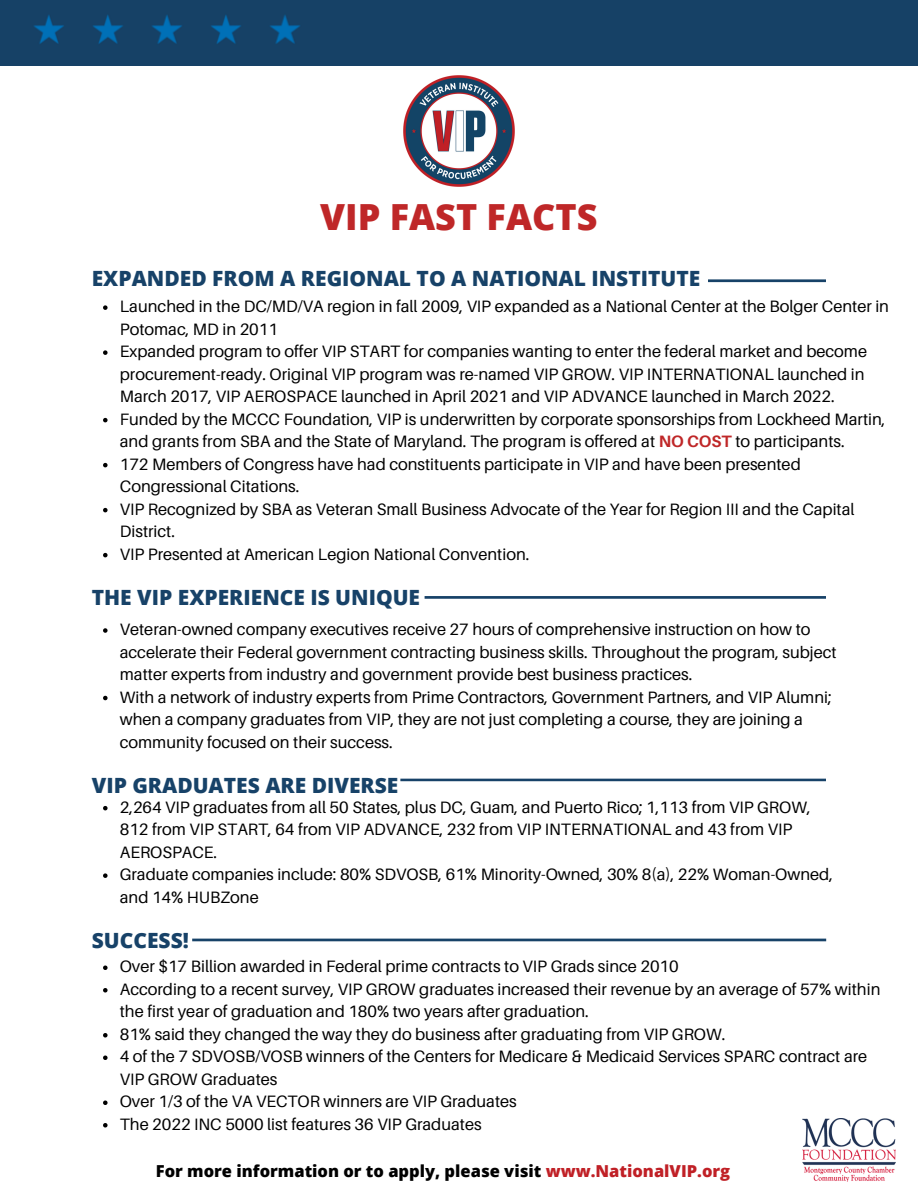
<style>
.page{position:relative;width:918px;height:1188px;background:#fff}
.page>*{position:absolute;margin:0;border:0;box-sizing:border-box;transform-origin:0 0}
.t1{font:800 36px "Open Sans";color:#bf2728}
.t2{font:800 21px "Open Sans";color:#174268}
.t3{font:16.5px/22.5px "Aileron";color:#000}
.t4{font:800 16.5px "Open Sans";color:#000}
.s1{font-weight:700;color:#bf2728}
.s2{color:#c02026}
</style>
<div class="page">
<div style="left:0;top:0;width:918px;height:65px;background:#164166"></div>
<img style="left:403px;top:75px;width:112px;height:112px">
<img style="left:803px;top:1118px;width:93px;height:63px">
<svg style="left:103px;top:628px;width:5px;height:5px"></svg>
<svg style="left:103px;top:696px;width:5px;height:4px"></svg>
<svg style="left:103px;top:806px;width:5px;height:4px"></svg>
<svg style="left:103px;top:873px;width:5px;height:5px"></svg>
<svg style="left:103px;top:966px;width:5px;height:4px"></svg>
<svg style="left:103px;top:988px;width:5px;height:5px"></svg>
<svg style="left:103px;top:1033px;width:5px;height:5px"></svg>
<svg style="left:103px;top:1056px;width:5px;height:4px"></svg>
<svg style="left:103px;top:1101px;width:5px;height:4px"></svg>
<svg style="left:103px;top:1123px;width:5px;height:5px"></svg>
<svg style="left:425px;top:596px;width:401px;height:3px"></svg>
<svg style="left:103px;top:305px;width:5px;height:5px"></svg>
<svg style="left:103px;top:350px;width:5px;height:5px"></svg>
<svg style="left:103px;top:418px;width:5px;height:4px"></svg>
<svg style="left:103px;top:463px;width:5px;height:4px"></svg>
<svg style="left:103px;top:508px;width:5px;height:4px"></svg>
<svg style="left:103px;top:553px;width:5px;height:4px"></svg>
<svg style="left:708px;top:279px;width:118px;height:3px"></svg>
<svg style="left:400px;top:779px;width:426px;height:2px"></svg>
<svg style="left:192px;top:939px;width:634px;height:2px"></svg>
<p class="t1" style="left:320px;top:191px;width:279px">VIP FAST FACTS</p>
<p class="t2" style="left:92px;top:263px;width:610px">EXPANDED FROM A REGIONAL TO A NATIONAL INSTITUTE</p>
<p class="t3" style="left:120px;top:295px;width:771px">Launched in the DC/MD/VA region in fall 2009, VIP expanded as a National Center at the Bolger Center in<br>Potomac, MD in 2011</p>
<p class="t3" style="left:120px;top:340px;width:749px">Expanded program to offer VIP START for companies wanting to enter the federal market and become procurement-ready. Original VIP program was re-named VIP GROW. VIP INTERNATIONAL launched in<br>March 2017, VIP AEROSPACE launched in April 2021 and VIP ADVANCE launched in March 2022.</p>
<p class="t3" style="left:120px;top:407px;width:767px">Funded by the MCCC Foundation, VIP is underwritten by corporate sponsorships from Lockheed Martin, and grants from SBA and the State of Maryland. The program is offered at <span class="s1">NO COST</span> to participants.</p>
<p class="t3" style="left:120px;top:452px;width:682px">172 Members of Congress have had constituents participate in VIP and have been presented<br>Congressional Citations.</p>
<p class="t3" style="left:120px;top:497px;width:736px">VIP Recognized by SBA as Veteran Small Business Advocate of the Year for Region III and the Capital<br>District.</p>
<p class="t3" style="left:120px;top:542px;width:411px">VIP Presented at American Legion National Convention.</p>
<p class="t2" style="left:92px;top:583px;width:330px">THE VIP EXPERIENCE IS UNIQUE</p>
<p class="t3" style="left:120px;top:618px;width:718px">Veteran-owned company executives receive 27 hours of comprehensive instruction on how to accelerate their Federal government contracting business skills. Throughout the program, subject matter experts from industry and government provide best business practices.</p>
<p class="t3" style="left:120px;top:685px;width:713px">With a network of industry experts from Prime Contractors, Government Partners, and VIP Alumni; when a company graduates from VIP, they are not just completing a course, they are joining a community focused on their success.</p>
<p class="t2" style="left:92px;top:770px;width:308px">VIP GRADUATES ARE DIVERSE</p>
<p class="t3" style="left:120px;top:795px;width:692px">2,264 VIP graduates from all 50 States, plus DC, Guam, and Puerto Rico; 1,113 from VIP GROW,<br>812 from VIP START, 64 from VIP ADVANCE, 232 from VIP INTERNATIONAL and 43 from VIP<br>AEROSPACE.</p>
<p class="t3" style="left:120px;top:863px;width:715px">Graduate companies include: 80% SDVOSB, 61% Minority-Owned, 30% 8(a), 22% Woman-Owned, and 14% HUBZone</p>
<p class="t2" style="left:92px;top:926px;width:99px">SUCCESS!</p>
<p class="t3" style="left:120px;top:955px;width:560px">Over $17 Billion awarded in Federal prime contracts to VIP Grads since 2010</p>
<p class="t3" style="left:120px;top:977px;width:762px">According to a recent survey, VIP GROW graduates increased their revenue by an average of 57% within the first year of graduation and 180% two years after graduation.</p>
<p class="t3" style="left:120px;top:1022px;width:607px">81% said they changed the way they do business after graduating from VIP GROW.</p>
<p class="t3" style="left:120px;top:1045px;width:749px">4 of the 7 SDVOSB/VOSB winners of the Centers for Medicare &amp; Medicaid Services SPARC contract are<br>VIP GROW Graduates</p>
<p class="t3" style="left:120px;top:1090px;width:398px">Over 1/3 of the VA VECTOR winners are VIP Graduates</p>
<p class="t3" style="left:120px;top:1112px;width:363px">The 2022 INC 5000 list features 36 VIP Graduates</p>
<p class="t4" style="left:156px;top:1160px;width:576px">For more information or to apply, please visit <span class="s2">www.NationalVIP.org</span></p>
</div>
